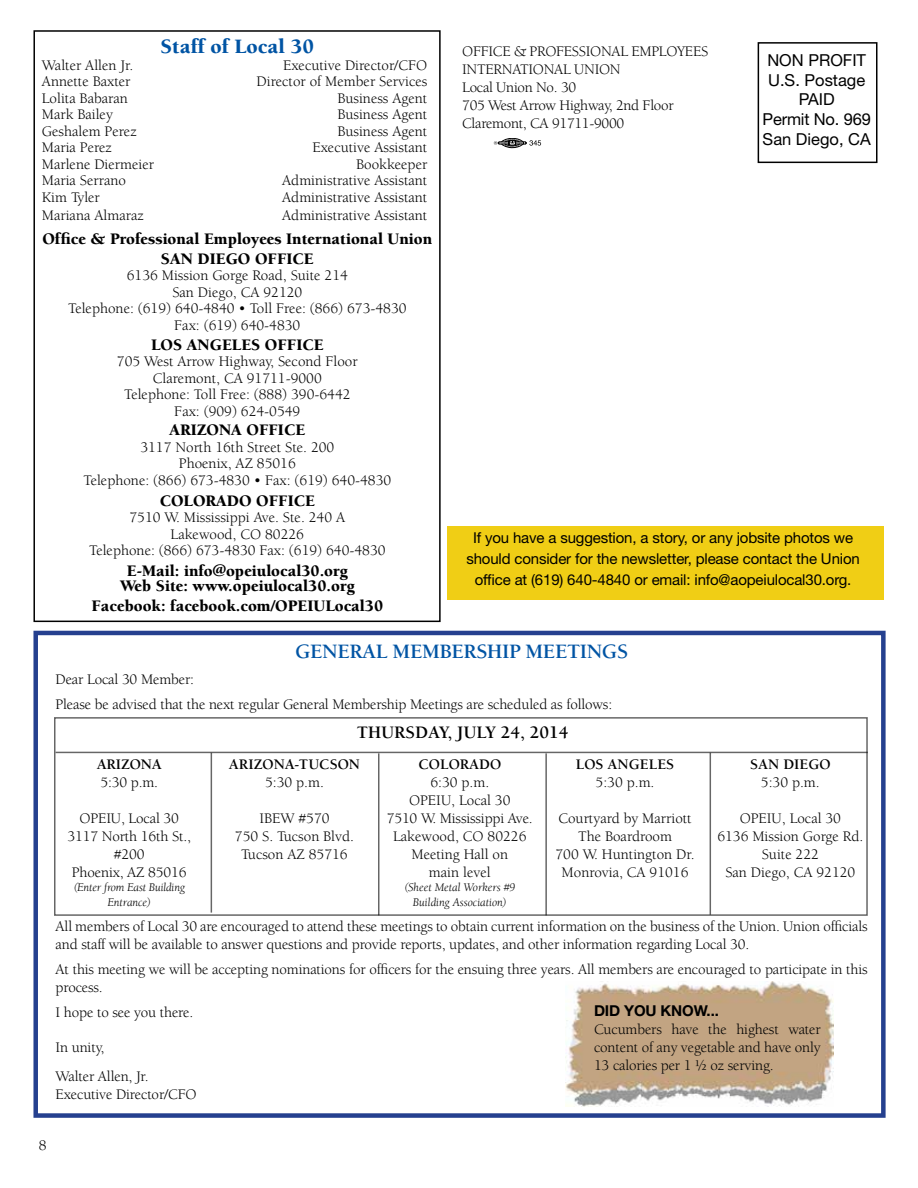
<style>
.page{position:relative;width:918px;height:1188px;background:#fff}
.page>*{position:absolute;margin:0;border:0;box-sizing:border-box;transform-origin:0 0}
.t1{font:700 21px "Berkeley Std";letter-spacing:-.02em;color:#0054a4}
.t2{font:900 21px "Berkeley Std";color:#0054a4}
.t3{font:700 18px "Berkeley Std";color:#000}
.t4{font:900 16.5px/19.8px "Berkeley Std";color:#000;text-align:center}
.t5{font:16.5px/19.8px "Helvetica Neue LT Std";color:#000;text-align:center}
.t6{font:15px/18px "Berkeley Std";letter-spacing:-.01em;color:#000;text-align:center}
.t7{font:15px/16.5px "Berkeley";color:#000;text-align:center}
.t8{font:15px/21px "Helvetica Neue LT Std";letter-spacing:-.01em;color:#000;text-align:center}
.t9{font:700 15px "Berkeley Std";color:#000}
.t10{font:700 15px "Helvetica Neue LT Std";letter-spacing:-.01em;color:#000}
.t11{font:italic 12px/14.4px "Berkeley Std";color:#000;text-align:center}
</style>
<div class="page">
<div style="left:33px;top:30px;width:408px;height:592px;border:2px solid #000"></div>
<svg style="left:494px;top:138px;width:47px;height:10px"></svg>
<div style="left:758px;top:42px;width:120px;height:121px;border:2px solid #000"></div>
<div style="left:447px;top:526px;width:437px;height:74px;background:#f0ce15"></div>
<div style="left:33px;top:631px;width:853px;height:487px;border:4px solid #25408f"></div>
<hr style="left:56px;top:752px;width:812px;height:1px;background:#000">
<hr style="left:211px;top:753px;width:1px;height:160px;background:#000">
<hr style="left:378px;top:753px;width:2px;height:162px;background:#000">
<hr style="left:545px;top:753px;width:2px;height:162px;background:#000">
<hr style="left:710px;top:753px;width:1px;height:162px;background:#000">
<img style="left:566px;top:981px;width:267px;height:125px">
<h1 class="t2" style="left:161px;top:35px;width:155px">Staff of Local 30</h1>
<p class="t7" style="left:42px;top:57px;width:93px">Walter Allen Jr.</p>
<p class="t7" style="left:283px;top:57px;width:146px">Executive Director/CFO</p>
<p class="t7" style="left:42px;top:73px;width:90px">Annette Baxter</p>
<p class="t7" style="left:257px;top:73px;width:172px">Director of Member Services</p>
<p class="t7" style="left:42px;top:90px;width:88px">Lolita Babaran</p>
<p class="t7" style="left:337px;top:90px;width:91px">Business Agent</p>
<p class="t7" style="left:42px;top:106px;width:73px">Mark Bailey</p>
<p class="t7" style="left:337px;top:106px;width:91px">Business Agent</p>
<p class="t7" style="left:42px;top:123px;width:96px">Geshalem Perez</p>
<p class="t7" style="left:337px;top:123px;width:91px">Business Agent</p>
<p class="t7" style="left:42px;top:139px;width:72px">Maria Perez</p>
<p class="t7" style="left:312px;top:139px;width:116px">Executive Assistant</p>
<p class="t7" style="left:42px;top:156px;width:114px">Marlene Diermeier</p>
<p class="t7" style="left:356px;top:156px;width:73px">Bookkeeper</p>
<p class="t7" style="left:42px;top:172px;width:86px">Maria Serrano</p>
<p class="t7" style="left:282px;top:172px;width:147px">Administrative Assistant</p>
<p class="t7" style="left:42px;top:189px;width:60px">Kim Tyler</p>
<p class="t7" style="left:282px;top:189px;width:147px">Administrative Assistant</p>
<p class="t7" style="left:42px;top:207px;width:103px">Mariana Almaraz</p>
<p class="t7" style="left:282px;top:207px;width:147px">Administrative Assistant</p>
<p class="t4" style="left:42px;top:229px;width:391px">Office &amp; Professional Employees International Union<br>SAN DIEGO OFFICE</p>
<p class="t7" style="left:68px;top:268px;width:340px">6136 Mission Gorge Road, Suite 214<br>San Diego, CA 92120<br>Telephone: (619) 640-4840 • Toll Free: (866) 673-4830<br>Fax: (619) 640-4830</p>
<p class="t4" style="left:151px;top:335px;width:174px">LOS ANGELES OFFICE</p>
<p class="t7" style="left:117px;top:353px;width:242px">705 West Arrow Highway, Second Floor<br>Claremont, CA 91711-9000<br>Telephone: Toll Free: (888) 390-6442<br>Fax: (909) 624-0549</p>
<p class="t4" style="left:170px;top:421px;width:137px">ARIZONA OFFICE</p>
<p class="t7" style="left:83px;top:439px;width:309px">3117 North 16th Street Ste. 200<br>Phoenix, AZ 85016<br>Telephone: (866) 673-4830 • Fax: (619) 640-4830</p>
<p class="t4" style="left:160px;top:491px;width:157px">COLORADO OFFICE</p>
<p class="t6" style="left:89px;top:510px;width:298px;line-height:16.5px">7510 W. Mississippi Ave. Ste. 240 A<br>Lakewood, CO 80226<br>Telephone: (866) 673-4830 Fax: (619) 640-4830</p>
<p class="t4" style="left:120px;top:564px;width:236px;line-height:15px">E-Mail: info@opeiulocal30.org<br>Web Site: www.opeiulocal30.org</p>
<p class="t4" style="left:91px;top:596px;width:293px">Facebook: facebook.com/OPEIULocal30</p>
<p class="t6" style="left:462px;top:42px;width:248px;text-align:left">OFFICE &amp; PROFESSIONAL EMPLOYEES<br>INTERNATIONAL UNION<br>Local Union No. 30<br>705 West Arrow Highway, 2nd Floor<br>Claremont, CA 91711-9000</p>
<p class="t5" style="left:762px;top:50px;width:110px">NON PROFIT<br>U.S. Postage<br>PAID<br>Permit No. 969<br>San Diego, CA</p>
<p class="t8" style="left:466px;top:527px;width:395px">If you have a suggestion, a story, or any jobsite photos we should consider for the newsletter, please contact the Union office at (619) 640-4840 or email: info@aopeiulocal30.org.</p>
<h1 class="t1" style="left:295px;top:641px;width:335px">GENERAL MEMBERSHIP MEETINGS</h1>
<p class="t6" style="left:56px;top:667px;width:558px;line-height:24.8px;text-align:left">Dear Local 30 Member:<br>Please be advised that the next regular General Membership Meetings are scheduled as follows:</p>
<p class="t9" style="left:97px;top:756px;width:66px">ARIZONA</p>
<p class="t6" style="left:100px;top:774px;width:59px">5:30 p.m.</p>
<p class="t6" style="left:68px;top:810px;width:125px">OPEIU, Local 30<br>3117 North 16th St., #200<br>Phoenix, AZ 85016</p>
<p class="t11" style="left:74px;top:881px;width:113px">(Enter from East Building<br>Entrance)</p>
<p class="t3" style="left:357px;top:723px;width:213px">THURSDAY, JULY 24, 2014</p>
<p class="t9" style="left:229px;top:756px;width:133px">ARIZONA-TUCSON</p>
<p class="t6" style="left:265px;top:774px;width:60px">5:30 p.m.</p>
<p class="t6" style="left:235px;top:810px;width:121px">IBEW #570<br>750 S. Tucson Blvd.<br>Tucson AZ 85716</p>
<p class="t9" style="left:418px;top:756px;width:84px">COLORADO</p>
<p class="t6" style="left:387px;top:774px;width:148px">6:30 p.m.<br>OPEIU, Local 30<br>7510 W. Mississippi Ave.<br>Lakewood, CO 80226<br>Meeting Hall on<br>main level</p>
<p class="t11" style="left:404px;top:881px;width:113px">(Sheet Metal Workers #9<br>Building Association)</p>
<p class="t9" style="left:576px;top:756px;width:100px">LOS ANGELES</p>
<p class="t6" style="left:596px;top:774px;width:60px">5:30 p.m.</p>
<p class="t6" style="left:556px;top:810px;width:141px">Courtyard by Marriott<br>The Boardroom<br>700 W. Huntington Dr.<br>Monrovia, CA 91016</p>
<p class="t9" style="left:750px;top:756px;width:82px">SAN DIEGO</p>
<p class="t6" style="left:761px;top:774px;width:60px">5:30 p.m.</p>
<p class="t7" style="left:717px;top:810px;width:148px;line-height:18px">OPEIU, Local 30<br>6136 Mission Gorge Rd.<br>Suite 222<br>San Diego, CA 92120</p>
<p class="t6" style="left:56px;top:918px;width:814px;text-align:left">All members of Local 30 are encouraged to attend these meetings to obtain current information on the business of the Union. Union officials and staff will be available to answer questions and provide reports, updates, and other information regarding Local 30.</p>
<p class="t6" style="left:56px;top:961px;width:814px;text-align:left">At this meeting we will be accepting nominations for officers for the ensuing three years. All members are encouraged to participate in this process.</p>
<p class="t6" style="left:56px;top:1003px;width:139px">I hope to see you there.</p>
<p class="t6" style="left:56px;top:1033px;width:95px;line-height:28.5px;text-align:left">In unity,<br>Walter Allen, Jr.</p>
<p class="t6" style="left:56px;top:1085px;width:143px">Executive Director/CFO</p>
<p class="t10" style="left:594px;top:1001px;width:126px">DID YOU KNOW...</p>
<p class="t6" style="left:594px;top:1020px;width:228px;text-align:justify">Cucumbers have the highest water content of any vegetable and have only 13 calories per 1 ½ oz serving.</p>
<p class="t6" style="left:39px;top:1137px;width:9px">8</p>
</div>
